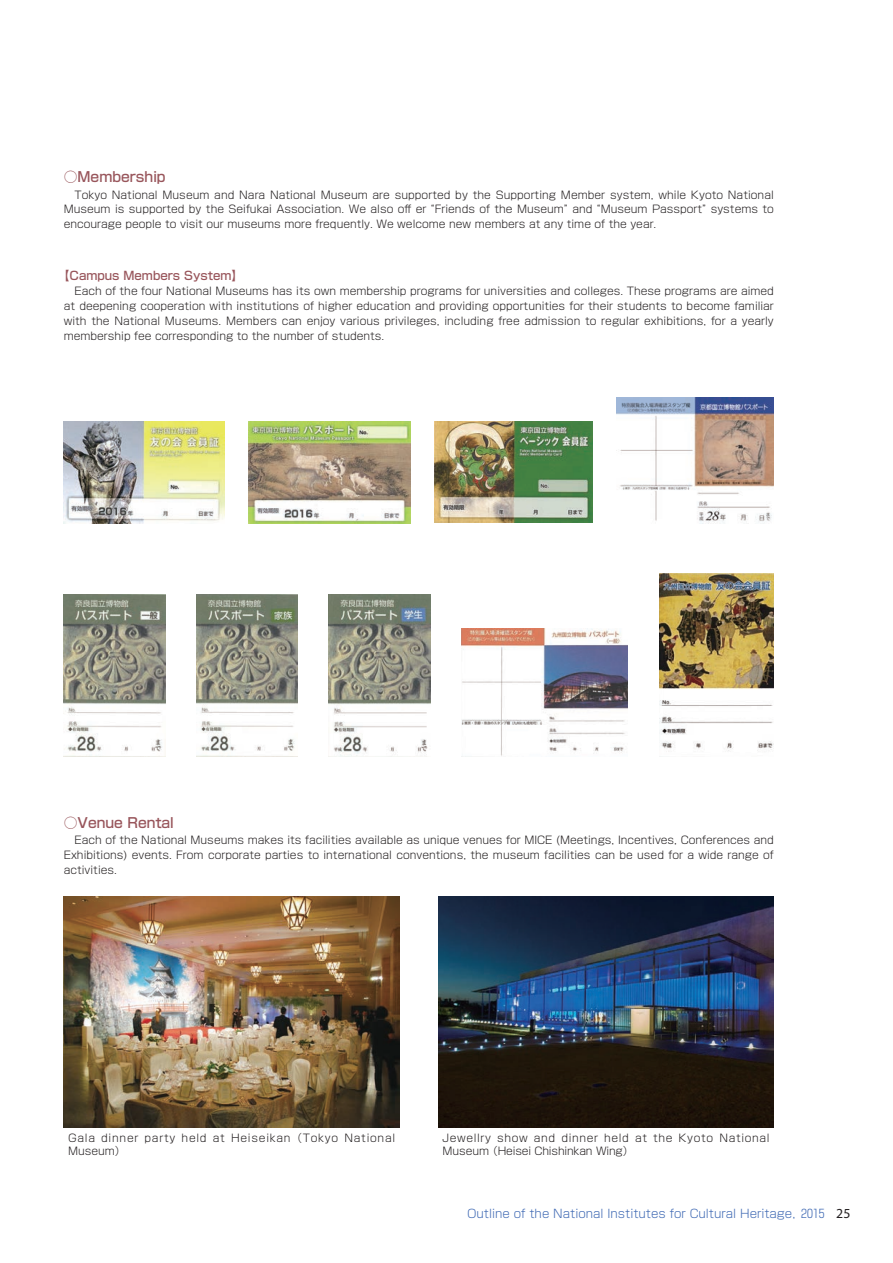
<style>
.page{position:relative;width:893px;height:1263px;background:#fff}
.page>*{position:absolute;margin:0;border:0;box-sizing:border-box;transform-origin:0 0}
.t1{font:500 13.8px "Shin Go Pr 6";color:#98555b}
.t2{font:300 11.7px "Shin Go Pr 6";color:#406ab4}
.t3{font:500 11.7px "Shin Go Pr 6";color:#98555b}
.t4{font:300 10.65px/14.9px "Shin Go Pr 6";color:#231f20;text-align:justify}
.t5{font:300 10.65px/13.8px "Shin Go Pr 6";letter-spacing:.06em;color:#231f20}
.t6{font:300 10.65px/13.8px "Shin Go Pr 6";letter-spacing:.07em;color:#231f20}
.s1{font-family:"Myriad Pro";font-weight:400;font-size:13.8px;color:#231f20}
</style>
<div class="page">
<img style="left:435px;top:421px;width:157px;height:101px">
<img style="left:64px;top:421px;width:161px;height:102px">
<img style="left:249px;top:421px;width:161px;height:102px">
<img style="left:617px;top:398px;width:157px;height:125px">
<img style="left:462px;top:629px;width:166px;height:127px">
<img style="left:659px;top:574px;width:115px;height:178px">
<img style="left:64px;top:595px;width:101px;height:161px">
<img style="left:196px;top:595px;width:102px;height:161px">
<img style="left:329px;top:595px;width:102px;height:161px">
<img style="left:64px;top:896px;width:336px;height:232px">
<img style="left:438px;top:896px;width:336px;height:232px">
<p class="t1" style="left:64px;top:166px;width:103px">○Membership</p>
<p class="t4" style="left:64px;top:186px;width:712px">　Tokyo National Museum and Nara National Museum are supported by the Supporting Member system, while Kyoto National Museum is supported by the Seifukai Association. We also off er “Friends of the Museum” and “Museum Passport” systems to encourage people to visit our museums more frequently. We welcome new members at any time of the year.</p>
<p class="t3" style="left:58px;top:266px;width:187px">【Campus Members System】</p>
<p class="t4" style="left:64px;top:283px;width:712px">　Each of the four National Museums has its own membership programs for universities and colleges. These programs are aimed at deepening cooperation with institutions of higher education and providing opportunities for their students to become familiar with the National Museums. Members can enjoy various privileges, including free admission to regular exhibitions, for a yearly membership fee corresponding to the number of students.</p>
<p class="t1" style="left:64px;top:811px;width:112px">○Venue Rental</p>
<p class="t4" style="left:64px;top:832px;width:712px">　Each of the National Museums makes its facilities available as unique venues for MICE (Meetings, Incentives, Conferences and Exhibitions) events. From corporate parties to international conventions, the museum facilities can be used for a wide range of activities.</p>
<p class="t6" style="left:68px;top:1130px;width:329px">Gala dinner party held at Heiseikan （Tokyo National<br>Museum）</p>
<p class="t5" style="left:442px;top:1130px;width:329px">Jewellry show and dinner held at the Kyoto National<br>Museum （Heisei Chishinkan Wing）</p>
<p class="t2" style="left:467px;top:1204px;width:385px">Outline of the National Institutes for Cultural Heritage, 2015　<span class="s1">25</span></p>
</div>
